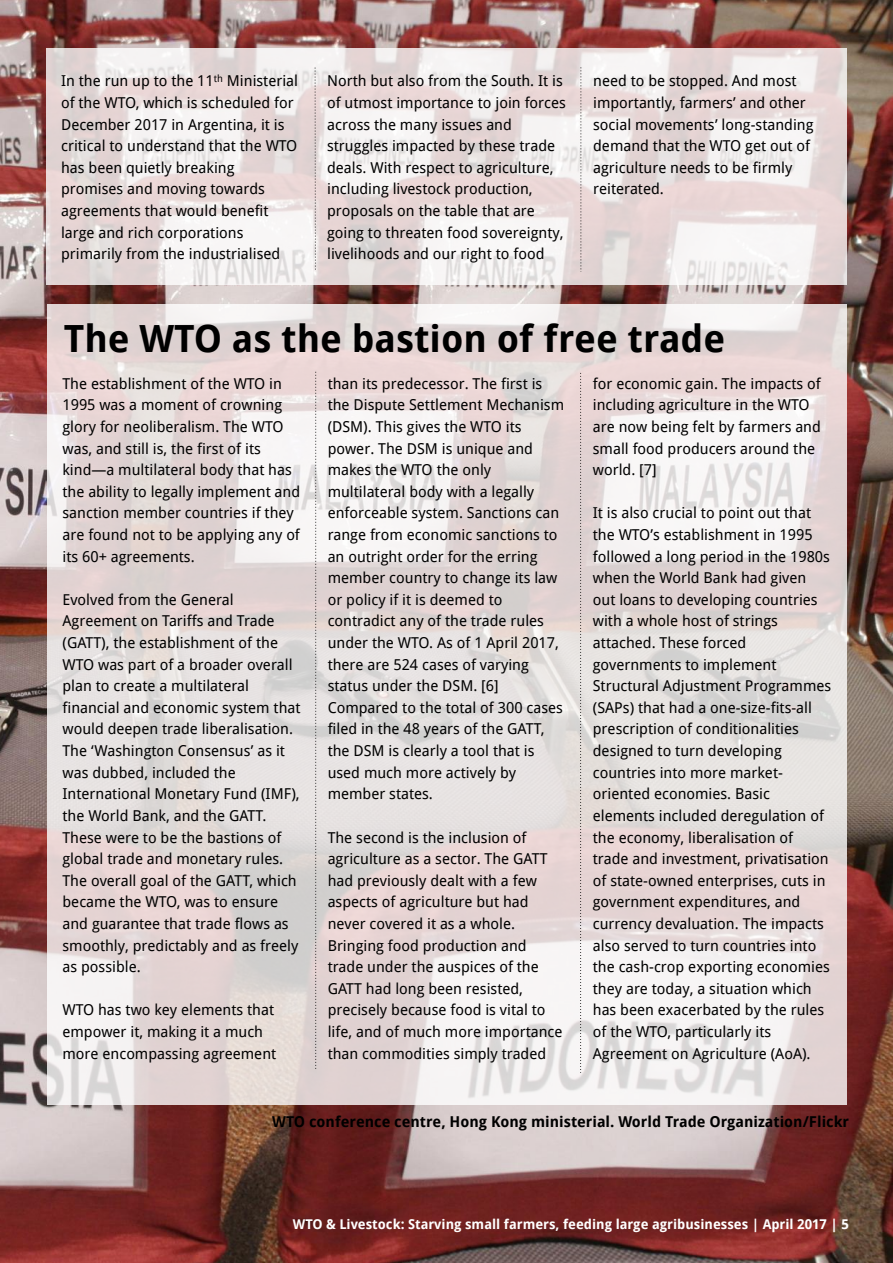
<style>
.page{position:relative;width:893px;height:1263px;background:#fff}
.page>*{position:absolute;margin:0;border:0;box-sizing:border-box;transform-origin:0 0}
.t1{font:700 37.5px "Droid Sans";color:#000}
.t2{font:15px/21.6px "Droid Sans";color:#000}
.t3{font:700 15px "Droid Sans";color:#000}
.t4{font:700 13.5px "Droid Sans";color:#fff}
</style>
<div class="page">
<img style="left:0;top:0;width:893px;height:1263px">
<div style="left:46px;top:48px;width:801px;height:236px;background:#fff;opacity:.8"></div>
<div style="left:47px;top:304px;width:800px;height:800px;background:#fff;opacity:.8"></div>
<svg style="left:315px;top:372px;width:1px;height:697px"></svg>
<svg style="left:580px;top:373px;width:1px;height:699px"></svg>
<svg style="left:315px;top:68px;width:1px;height:203px"></svg>
<svg style="left:580px;top:68px;width:1px;height:204px"></svg>
<p class="t2" style="left:61px;top:70px;width:239px">In the run up to the 11<sup>th</sup> Ministerial of the WTO, which is scheduled for<br>December 2017 in Argentina, it is critical to understand that the WTO has been quietly breaking promises and moving towards agreements that would benefit large and rich corporations primarily from the industrialised</p>
<p class="t2" style="left:327px;top:70px;width:240px">North but also from the South. It is of utmost importance to join forces across the many issues and struggles impacted by these trade deals. With respect to agriculture, including livestock production, proposals on the table that are going to threaten food sovereignty, livelihoods and our right to food</p>
<p class="t2" style="left:593px;top:70px;width:222px">need to be stopped. And most importantly, farmers’ and other social movements’ long-standing demand that the WTO get out of agriculture needs to be firmly reiterated.</p>
<h1 class="t1" style="left:64px;top:317px;width:663px">The WTO as the bastion of free trade</h1>
<p class="t2" style="left:63px;top:373px;width:239px">The establishment of the WTO in<br>1995 was a moment of crowning glory for neoliberalism. The WTO was, and still is, the first of its kind—a multilateral body that has the ability to legally implement and sanction member countries if they are found not to be applying any of its 60+ agreements.</p>
<p class="t2" style="left:63px;top:589px;width:240px">Evolved from the General<br>Agreement on Tariffs and Trade (GATT), the establishment of the<br>WTO was part of a broader overall plan to create a multilateral financial and economic system that would deepen trade liberalisation.<br>The ‘Washington Consensus’ as it was dubbed, included the<br>International Monetary Fund (IMF), the World Bank, and the GATT.<br>These were to be the bastions of global trade and monetary rules.<br>The overall goal of the GATT, which became the WTO, was to ensure and guarantee that trade flows as smoothly, predictably and as freely as possible.</p>
<p class="t2" style="left:63px;top:999px;width:215px">WTO has two key elements that empower it, making it a much more encompassing agreement</p>
<p class="t2" style="left:328px;top:373px;width:238px">than its predecessor. The first is the Dispute Settlement Mechanism (DSM). This gives the WTO its power. The DSM is unique and makes the WTO the only multilateral body with a legally enforceable system. Sanctions can range from economic sanctions to an outright order for the erring member country to change its law or policy if it is deemed to contradict any of the trade rules under the WTO. As of 1 April 2017, there are 524 cases of varying status under the DSM. [6]<br>Compared to the total of 300 cases filed in the 48 years of the GATT, the DSM is clearly a tool that is used much more actively by member states.</p>
<p class="t2" style="left:328px;top:826px;width:236px">The second is the inclusion of agriculture as a sector. The GATT had previously dealt with a few aspects of agriculture but had never covered it as a whole.<br>Bringing food production and trade under the auspices of the<br>GATT had long been resisted, precisely because food is vital to life, and of much more importance than commodities simply traded</p>
<p class="t2" style="left:593px;top:373px;width:230px">for economic gain. The impacts of including agriculture in the WTO are now being felt by farmers and small food producers around the world. [7]</p>
<p class="t2" style="left:593px;top:502px;width:240px">It is also crucial to point out that the WTO’s establishment in 1995 followed a long period in the 1980s when the World Bank had given out loans to developing countries with a whole host of strings attached. These forced governments to implement<br>Structural Adjustment Programmes (SAPs) that had a one-size-fits-all prescription of conditionalities designed to turn developing countries into more market&shy;oriented economies. Basic elements included deregulation of the economy, liberalisation of trade and investment, privatisation of state-owned enterprises, cuts in government expenditures, and currency devaluation. The impacts also served to turn countries into the cash-crop exporting economies they are today, a situation which has been exacerbated by the rules of the WTO, particularly its<br>Agreement on Agriculture (AoA).</p>
<p class="t3" style="left:272px;top:1113px;width:578px">WTO conference centre, Hong Kong ministerial. World Trade Organization/Flickr</p>
<p class="t4" style="left:293px;top:1216px;width:557px">WTO &amp; Livestock: Starving small farmers, feeding large agribusinesses | April 2017 | 5</p>
</div>
